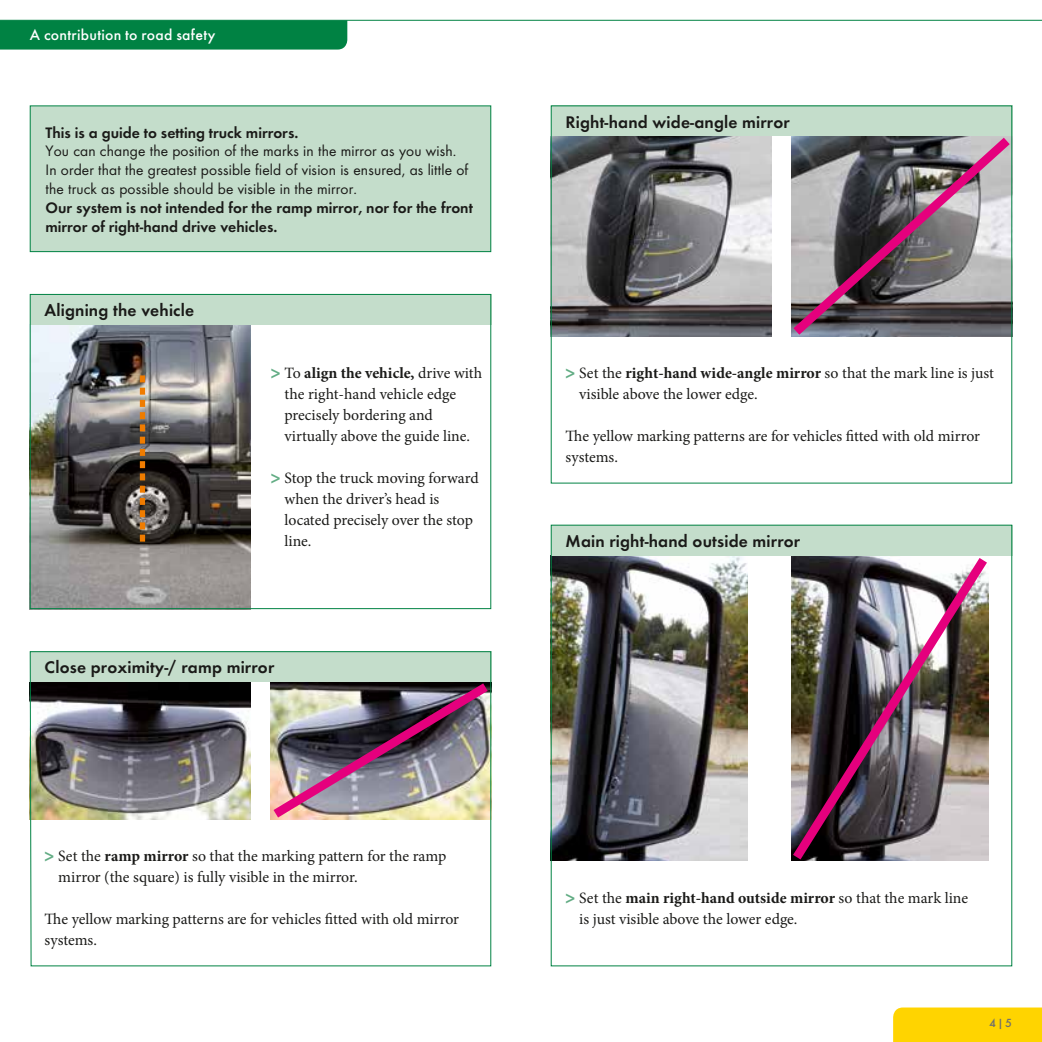
<style>
.page{position:relative;width:1042px;height:1042px;background:#fff}
.page>*{position:absolute;margin:0;border:0;box-sizing:border-box;transform-origin:0 0}
.t1{font:17.5px "Futura T Dem";letter-spacing:.01em;color:#1a1a18}
.t2{font:15.75px/21px "Minion Pro";letter-spacing:-.005em;color:#1a1a18}
.t3{font:15.75px/18.9px "Futura T Boo";letter-spacing:.01em;color:#1a1a18}
.t4{font:15.75px/18.9px "Futura T Dem";color:#1a1a18}
.t5{font:500 15.75px "Futura T";letter-spacing:.015em;color:#fff}
.t6{font:500 12.25px "Futura T";color:#6f6f6e}
.s1{font-family:"Futura T";font-weight:500;font-size:19.25px;color:#63ad85}
.s2{font-weight:700}
</style>
<div class="page">
<div style="left:0;top:21px;width:347px;height:29px;background:#008243"></div>
<div style="left:893px;top:1007px;width:149px;height:35px;background:#ffd400"></div>
<hr style="left:0;top:20px;width:1042px;height:1px;background:#008243">
<img style="left:553px;top:555px;width:195px;height:306px">
<img style="left:553px;top:136px;width:218px;height:200px">
<img style="left:32px;top:325px;width:219px;height:282px">
<img style="left:785px;top:555px;width:210px;height:306px">
<svg style="left:791px;top:129px;width:222px;height:215px;background:#82777f"></svg>
<div style="left:551px;top:525px;width:461px;height:30px;background:#c4ddcb"></div>
<div style="left:551px;top:105px;width:461px;height:31px;background:#c4ddcb"></div>
<div style="left:30px;top:294px;width:461px;height:31px;background:#c4ddcb"></div>
<div style="left:30px;top:106px;width:461px;height:146px;background:#c4ddcb"></div>
<div style="left:30px;top:105px;width:461px;height:147px;border:1px solid #008243"></div>
<svg style="left:140px;top:375px;width:5px;height:167px"></svg>
<div style="left:30px;top:294px;width:461px;height:315px;border:1px solid #008243"></div>
<img style="left:29px;top:651px;width:463px;height:316px">
<p class="t5" style="left:30px;top:26px;width:187px">A contribution to road safety</p>
<p class="t4" style="left:46px;top:123px;width:254px">This is a guide to setting truck mirrors.</p>
<p class="t3" style="left:46px;top:142px;width:424px">You can change the position of the marks in the mirror as you wish.<br>In order that the greatest possible field of vision is ensured, as little of the truck as possible should be visible in the mirror.</p>
<p class="t4" style="left:46px;top:198px;width:429px">Our system is not intended for the ramp mirror, nor for the front mirror of right-hand drive vehicles.</p>
<p class="t1" style="left:45px;top:300px;width:151px">Aligning the vehicle</p>
<p class="t2" style="left:284px;top:363px;width:199px;text-indent:-14px"><span class="s1">&gt;</span> To <span class="s2">align the vehicle,</span> drive with the right-hand vehicle edge precisely bordering and virtually above the guide line.</p>
<p class="t2" style="left:284px;top:468px;width:196px;text-indent:-14px"><span class="s1">&gt;</span> Stop the truck moving forward when the driver’s head is located precisely over the stop line.</p>
<p class="t1" style="left:45px;top:657px;width:231px">Close proximity-/ ramp mirror</p>
<p class="t2" style="left:58px;top:846px;width:389px;text-indent:-14px"><span class="s1">&gt;</span> Set the <span class="s2">ramp mirror</span> so that the marking pattern for the ramp mirror (the square) is fully visible in the mirror.</p>
<p class="t2" style="left:45px;top:909px;width:416px">The yellow marking patterns are for vehicles fitted with old mirror systems.</p>
<p class="t1" style="left:566px;top:111px;width:226px">Right-hand wide-angle mirror</p>
<p class="t2" style="left:579px;top:363px;width:416px;text-indent:-14px"><span class="s1">&gt;</span> Set the <span class="s2">right-hand wide-angle mirror</span> so that the mark line is just visible above the lower edge.</p>
<p class="t2" style="left:566px;top:426px;width:416px">The yellow marking patterns are for vehicles fitted with old mirror systems.</p>
<p class="t1" style="left:566px;top:530px;width:236px">Main right-hand outside mirror</p>
<p class="t2" style="left:579px;top:888px;width:390px;text-indent:-14px"><span class="s1">&gt;</span> Set the <span class="s2">main right-hand outside mirror</span> so that the mark line is just visible above the lower edge.</p>
<p class="t6" style="left:989px;top:1016px;width:25px">4|5</p>
</div>
